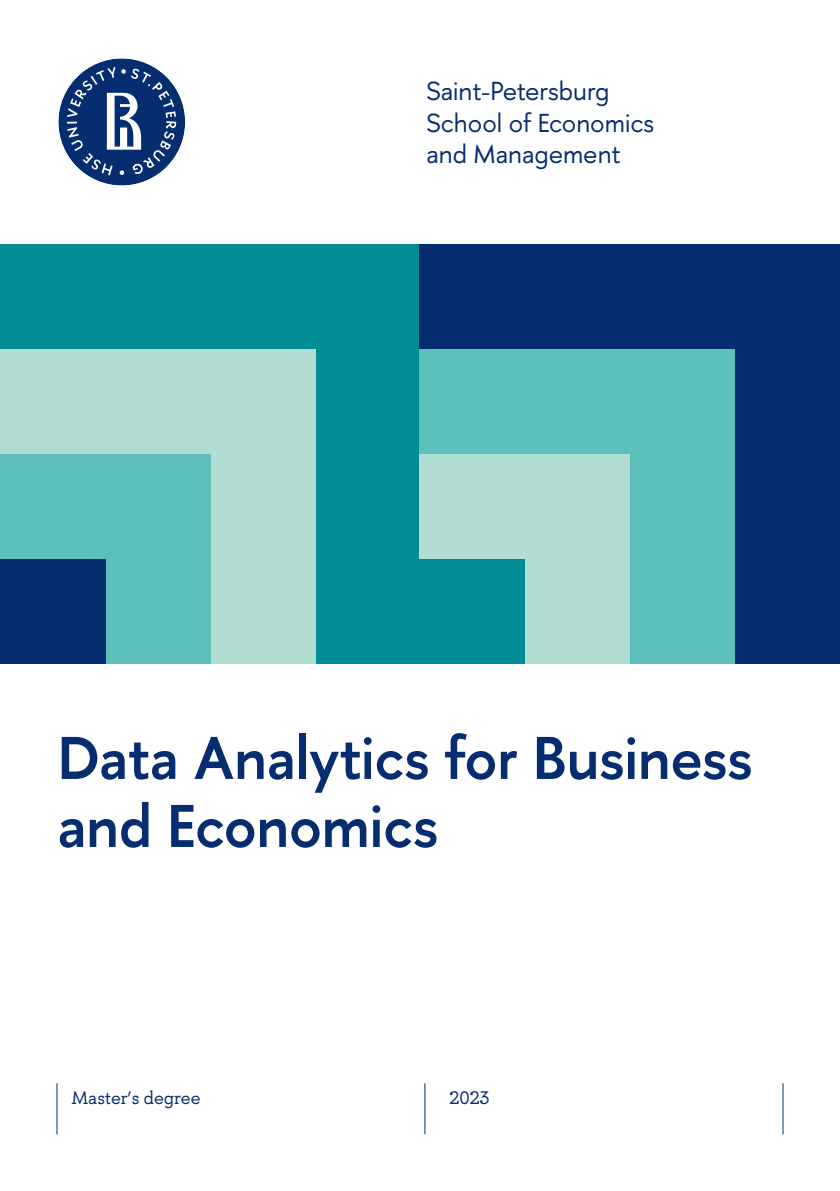
<style>
.page{position:relative;width:840px;height:1191px;background:#fff}
.page>*{position:absolute;margin:0;border:0;box-sizing:border-box;transform-origin:0 0}
.t1{font:600 60px/68px "HSE Sans";color:#052d6f}
.t2{font:26px "HSE Sans";color:#052d6f}
.t3{font:18px "HSE Slab";color:#052d6f}
</style>
<div class="page">
<hr style="left:782px;top:1083px;width:1px;height:51px;background:#052d6f">
<hr style="left:56px;top:1083px;width:1px;height:51px;background:#052d6f">
<hr style="left:424px;top:1083px;width:1px;height:51px;background:#052d6f">
<div style="left:0;top:245px;width:420px;height:419px;background:#008c94"></div>
<div style="left:0;top:349px;width:315px;height:315px;background:#b1ddd3"></div>
<div style="left:0;top:454px;width:210px;height:210px;background:#5cbfba"></div>
<div style="left:0;top:559px;width:105px;height:105px;background:#052d6f"></div>
<div style="left:419px;top:245px;width:420px;height:419px;background:#052d6f"></div>
<div style="left:419px;top:349px;width:315px;height:315px;background:#5cbfba"></div>
<div style="left:419px;top:454px;width:210px;height:210px;background:#b1ddd3"></div>
<div style="left:419px;top:559px;width:105px;height:105px;background:#008c94"></div>
<svg style="left:58px;top:58px;width:127px;height:128px"></svg>
<p class="t2" style="left:426px;top:75px;width:184px">Saint-Petersburg</p>
<p class="t2" style="left:426px;top:106px;width:229px">School of Economics</p>
<p class="t2" style="left:426px;top:138px;width:195px">and Management</p>
<p class="t1" style="left:57px;top:724px;width:696px">Data Analytics for Business and Economics</p>
<p class="t3" style="left:71px;top:1086px;width:130px">Master’s degree</p>
<p class="t3" style="left:449px;top:1086px;width:42px">2023</p>
</div>
